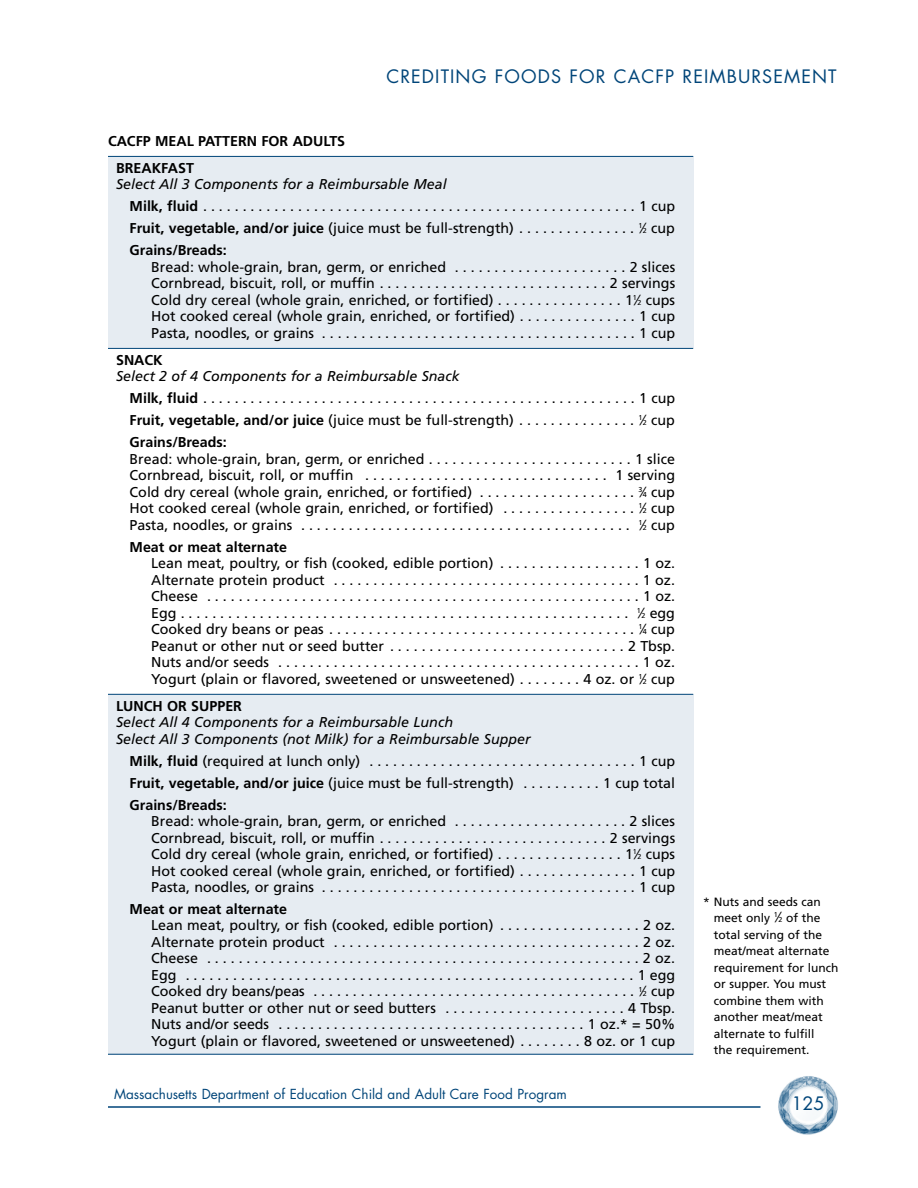
<style>
.page{position:relative;width:918px;height:1188px;background:#fff}
.page>*{position:absolute;margin:0;border:0;box-sizing:border-box;transform-origin:0 0}
.t1{font:18px "Futura";letter-spacing:.06em;color:#004579}
.t2{font:14.25px/16.5px "Frutiger LT Std";color:#000;text-align:justify}
.t3{font:italic 14.25px/16.5px "Frutiger LT Std";color:#000}
.t4{font:700 14.25px/27.3px "Frutiger LT Std";color:#000}
.t5{font:13.5px "Futura";color:#004579}
.t6{font:12px/16.5px "Frutiger LT Std";color:#000}
.s1{font-style:italic}
.s2{font-weight:700}
.s3{font-size:7.2px}
.s4{font-size:14.25px}
</style>
<div class="page">
<div style="left:108px;top:157px;width:585px;height:191px;background:#e6ecf2"></div>
<div style="left:108px;top:694px;width:585px;height:360px;background:#e6ecf2"></div>
<img style="left:778px;top:1076px;width:60px;height:59px">
<hr style="left:108px;top:1106px;width:652px;height:2px;background:#004579">
<hr style="left:108px;top:156px;width:585px;height:1px;background:#004579">
<hr style="left:108px;top:348px;width:585px;height:1px;background:#004579">
<hr style="left:108px;top:694px;width:585px;height:1px;background:#004579">
<hr style="left:108px;top:1054px;width:585px;height:1px;background:#004579">
<p class="t1" style="left:386px;top:68px;width:452px">CREDITING FOODS FOR CACFP REIMBURSEMENT</p>
<p class="t4" style="left:116px;top:128px;width:231px;text-indent:-8px">CACFP MEAL PATTERN FOR ADULTS<br>BREAKFAST</p>
<p class="t2" style="left:130px;top:175px;width:547px;line-height:21.9px;text-align:left;text-indent:-14px"><span class="s1">Select All 3 Components for a Reimbursable Meal<br></span><span class="s2">Milk, fluid</span> . . . . . . . . . . . . . . . . . . . . . . . . . . . . . . . . . . . . . . . . . . . . . . . . . . . . . . . 1 cup <span class="s2">Fruit, vegetable, and/or juice</span> (juice must be full-strength) . . . . . . . . . . . . . . . <sup>1</sup>⁄<span class="s3">2</span> cup <span class="s2">Grains/Breads:</span></p>
<p class="t2" style="left:151px;top:260px;width:526px">Bread: whole-grain, bran, germ, or enriched . . . . . . . . . . . . . . . . . . . . . . 2 slices Cornbread, biscuit, roll, or muffin . . . . . . . . . . . . . . . . . . . . . . . . . . . . . 2 servings Cold dry cereal (whole grain, enriched, or fortified) . . . . . . . . . . . . . . . . 1<sup>1</sup>⁄<span class="s3">2</span> cups Hot cooked cereal (whole grain, enriched, or fortified) . . . . . . . . . . . . . . . 1 cup Pasta, noodles, or grains . . . . . . . . . . . . . . . . . . . . . . . . . . . . . . . . . . . . . . . . 1 cup</p>
<p class="t4" style="left:116px;top:347px;width:48px">SNACK</p>
<p class="t2" style="left:130px;top:367px;width:547px;line-height:21.9px;text-align:left;text-indent:-14px"><span class="s1">Select 2 of 4 Components for a Reimbursable Snack<br></span><span class="s2">Milk, fluid</span> . . . . . . . . . . . . . . . . . . . . . . . . . . . . . . . . . . . . . . . . . . . . . . . . . . . . . . . 1 cup <span class="s2">Fruit, vegetable, and/or juice</span> (juice must be full-strength) . . . . . . . . . . . . . . . <sup>1</sup>⁄<span class="s3">2</span> cup <span class="s2">Grains/Breads:</span></p>
<p class="t2" style="left:130px;top:452px;width:547px">Bread: whole-grain, bran, germ, or enriched . . . . . . . . . . . . . . . . . . . . . . . . . . 1 slice Cornbread, biscuit, roll, or muffin . . . . . . . . . . . . . . . . . . . . . . . . . . . . . . . 1 serving Cold dry cereal (whole grain, enriched, or fortified) . . . . . . . . . . . . . . . . . . . . <sup>3</sup>⁄<span class="s3">4</span> cup Hot cooked cereal (whole grain, enriched, or fortified) . . . . . . . . . . . . . . . . . <sup>1</sup>⁄<span class="s3">2</span> cup Pasta, noodles, or grains . . . . . . . . . . . . . . . . . . . . . . . . . . . . . . . . . . . . . . . . . . <sup>1</sup>⁄<span class="s3">2</span> cup</p>
<p class="t4" style="left:130px;top:534px;width:159px">Meat or meat alternate</p>
<p class="t2" style="left:151px;top:556px;width:526px">Lean meat, poultry, or fish (cooked, edible portion) . . . . . . . . . . . . . . . . . . 1 oz.<br>Alternate protein product . . . . . . . . . . . . . . . . . . . . . . . . . . . . . . . . . . . . . . . 1 oz.<br>Cheese . . . . . . . . . . . . . . . . . . . . . . . . . . . . . . . . . . . . . . . . . . . . . . . . . . . . . . . 1 oz.<br>Egg . . . . . . . . . . . . . . . . . . . . . . . . . . . . . . . . . . . . . . . . . . . . . . . . . . . . . . . . . <sup>1</sup>⁄<span class="s3">2</span> egg Cooked dry beans or peas . . . . . . . . . . . . . . . . . . . . . . . . . . . . . . . . . . . . . . . <sup>1</sup>⁄<span class="s3">4</span> cup Peanut or other nut or seed butter . . . . . . . . . . . . . . . . . . . . . . . . . . . . . . 2 Tbsp.<br>Nuts and/or seeds . . . . . . . . . . . . . . . . . . . . . . . . . . . . . . . . . . . . . . . . . . . . . . 1 oz.<br>Yogurt (plain or flavored, sweetened or unsweetened) . . . . . . . . 4 oz. or <sup>1</sup>⁄<span class="s3">2</span> cup</p>
<p class="t4" style="left:116px;top:693px;width:127px">LUNCH OR SUPPER</p>
<p class="t3" style="left:116px;top:715px;width:416px">Select All 4 Components for a Reimbursable Lunch<br>Select All 3 Components (not Milk) for a Reimbursable Supper</p>
<p class="t2" style="left:130px;top:751px;width:547px;line-height:21.9px"><span class="s2">Milk, fluid</span> (required at lunch only) . . . . . . . . . . . . . . . . . . . . . . . . . . . . . . . . . . 1 cup <span class="s2">Fruit, vegetable, and/or juice</span> (juice must be full-strength) . . . . . . . . . . 1 cup total <span class="s2">Grains/Breads:</span></p>
<p class="t2" style="left:151px;top:814px;width:526px">Bread: whole-grain, bran, germ, or enriched . . . . . . . . . . . . . . . . . . . . . . 2 slices Cornbread, biscuit, roll, or muffin . . . . . . . . . . . . . . . . . . . . . . . . . . . . . 2 servings Cold dry cereal (whole grain, enriched, or fortified) . . . . . . . . . . . . . . . . 1<sup>1</sup>⁄<span class="s3">2</span> cups Hot cooked cereal (whole grain, enriched, or fortified) . . . . . . . . . . . . . . . 1 cup Pasta, noodles, or grains . . . . . . . . . . . . . . . . . . . . . . . . . . . . . . . . . . . . . . . . 1 cup</p>
<p class="t4" style="left:130px;top:896px;width:159px">Meat or meat alternate</p>
<p class="t2" style="left:151px;top:918px;width:526px">Lean meat, poultry, or fish (cooked, edible portion) . . . . . . . . . . . . . . . . . . 2 oz.<br>Alternate protein product . . . . . . . . . . . . . . . . . . . . . . . . . . . . . . . . . . . . . . . 2 oz.<br>Cheese . . . . . . . . . . . . . . . . . . . . . . . . . . . . . . . . . . . . . . . . . . . . . . . . . . . . . . . 2 oz.<br>Egg . . . . . . . . . . . . . . . . . . . . . . . . . . . . . . . . . . . . . . . . . . . . . . . . . . . . . . . . . 1 egg Cooked dry beans/peas . . . . . . . . . . . . . . . . . . . . . . . . . . . . . . . . . . . . . . . . . <sup>1</sup>⁄<span class="s3">2</span> cup Peanut butter or other nut or seed butters . . . . . . . . . . . . . . . . . . . . . . . 4 Tbsp.<br>Nuts and/or seeds . . . . . . . . . . . . . . . . . . . . . . . . . . . . . . . . . . . . . . . 1 oz.* = 50% Yogurt (plain or flavored, sweetened or unsweetened) . . . . . . . . 8 oz. or 1 cup</p>
<p class="t5" style="left:114px;top:1088px;width:454px">Massachusetts Department of Education Child and Adult Care Food Program</p>
<p class="t6" style="left:714px;top:894px;width:126px;text-indent:-11px">* Nuts and seeds can meet only <sup>1</sup><span class="s4">⁄</span><span class="s3">2</span> of the total serving of the meat/meat alternate requirement for lunch or supper. You must combine them with another meat/meat alternate to fulfill<br>the requirement.</p>
<p class="t1" style="left:791px;top:1095px;width:35px">125</p>
</div>
